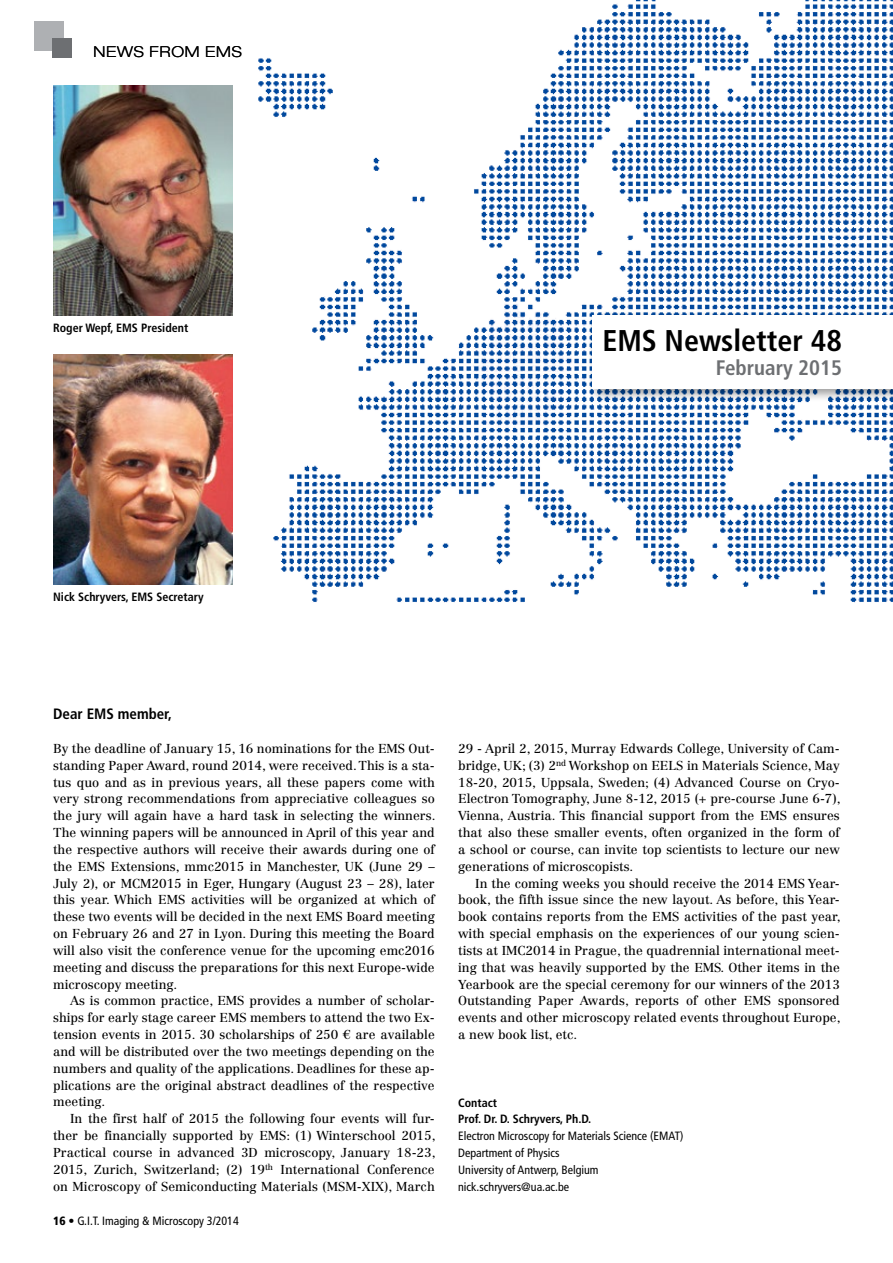
<style>
.page{position:relative;width:893px;height:1263px;background:#fff}
.page>*{position:absolute;margin:0;border:0;box-sizing:border-box;transform-origin:0 0}
.t1{font:700 condensed 30px "Frutiger LT Com";color:#000}
.t2{font:700 condensed 21px "Frutiger LT Com";color:#6d6f72}
.t3{font:700 condensed 15px "Frutiger LT Com";color:#000}
.t4{font:300 expanded 15px "Helvetica Neue LT Com";letter-spacing:.05em;color:#000}
.t5{font:12.75px/16.8px "Centennial LT Std";color:#000;text-align:justify}
.t6{font:condensed 12px/16.8px "Frutiger LT Com";color:#000}
.t7{font:700 condensed 12px/16.8px "Frutiger LT Com";color:#000}
.s1{font-weight:900}
</style>
<div class="page">
<img style="left:258px;top:0;width:635px;height:602px">
<img style="left:53px;top:85px;width:179px;height:230px">
<img style="left:53px;top:355px;width:179px;height:230px">
<div style="left:587px;top:310px;width:306px;height:92px;background:#000;opacity:.4"></div>
<div style="left:592px;top:315px;width:301px;height:74px;background:#fff"></div>
<div style="left:248px;top:0;width:59px;height:5px;background:#fff"></div>
<div style="left:34px;top:21px;width:30px;height:30px;background:#aeb0b3"></div>
<div style="left:52px;top:38px;width:19px;height:19px;background:#6d6f72"></div>
<p class="t4" style="left:94px;top:42px;width:125px">NEWS FROM EMS</p>
<p class="t7" style="left:53px;top:319px;width:137px">Roger Wepf, EMS President</p>
<h1 class="t1" style="left:602px;top:323px;width:241px">EMS Newsletter 48</h1>
<h2 class="t2" style="left:716px;top:355px;width:128px">February 2015</h2>
<p class="t7" style="left:53px;top:589px;width:152px">Nick Schryvers, EMS Secretary</p>
<p class="t3" style="left:53px;top:705px;width:120px">Dear EMS member,</p>
<p class="t5" style="left:53px;top:740px;width:384px">By the deadline of January 15, 16 nominations for the EMS Out&shy;standing Paper Award, round 2014, were received. This is a sta&shy;tus quo and as in previous years, all these papers come with very strong recommendations from appreciative colleagues so the jury will again have a hard task in selecting the winners.<br>The winning papers will be announced in April of this year and the respective authors will receive their awards during one of the EMS Extensions, mmc2015 in Manchester, UK (June 29 – July 2), or MCM2015 in Eger, Hungary (August 23 – 28), later this year. Which EMS activities will be organized at which of these two events will be decided in the next EMS Board meeting on February 26 and 27 in Lyon. During this meeting the Board will also visit the conference venue for the upcoming emc2016 meeting and discuss the preparations for this next Europe-wide microscopy meeting.</p>
<p class="t5" style="left:53px;top:992px;width:383px;text-indent:17px">As is common practice, EMS provides a number of scholar&shy;ships for early stage career EMS members to attend the two Ex&shy;tension events in 2015. 30 scholarships of 250 € are available and will be distributed over the two meetings depending on the numbers and quality of the applications. Deadlines for these ap&shy;plications are the original abstract deadlines of the respective meeting.</p>
<p class="t5" style="left:53px;top:1110px;width:384px;text-indent:17px">In the first half of 2015 the following four events will fur&shy;ther be financially supported by EMS: (1) Winterschool 2015, Practical course in advanced 3D microscopy, January 18-23, 2015, Zurich, Switzerland; (2) 19<sup>th</sup> International Conference on Microscopy of Semiconducting Materials (MSM-XIX), March</p>
<p class="t6" style="left:53px;top:1213px;width:187px"><span class="s1">16</span> • G.I.T. Imaging &amp; Microscopy 3/2014</p>
<p class="t5" style="left:458px;top:740px;width:384px">29 - April 2, 2015, Murray Edwards College, University of Cam&shy;bridge, UK; (3) 2<sup>nd</sup> Workshop on EELS in Materials Science, May 18-20, 2015, Uppsala, Sweden; (4) Advanced Course on Cryo-Electron Tomography, June 8-12, 2015 (+ pre-course June 6-7), Vienna, Austria. This financial support from the EMS ensures that also these smaller events, often organized in the form of a school or course, can invite top scientists to lecture our new generations of microscopists.</p>
<p class="t5" style="left:458px;top:875px;width:384px;text-indent:17px">In the coming weeks you should receive the 2014 EMS Year&shy;book, the fifth issue since the new layout. As before, this Year&shy;book contains reports from the EMS activities of the past year, with special emphasis on the experiences of our young scien&shy;tists at IMC2014 in Prague, the quadrennial international meet&shy;ing that was heavily supported by the EMS. Other items in the Yearbook are the special ceremony for our winners of the 2013<br>Outstanding Paper Awards, reports of other EMS sponsored events and other microscopy related events throughout Europe, a new book list, etc.</p>
<p class="t7" style="left:458px;top:1094px;width:135px">Contact<br>Prof. Dr. D. Schryvers, Ph.D.</p>
<p class="t6" style="left:458px;top:1128px;width:227px">Electron Microscopy for Materials Science (EMAT)<br>Department of Physics<br>University of Antwerp, Belgium nick.schryvers@ua.ac.be</p>
</div>
